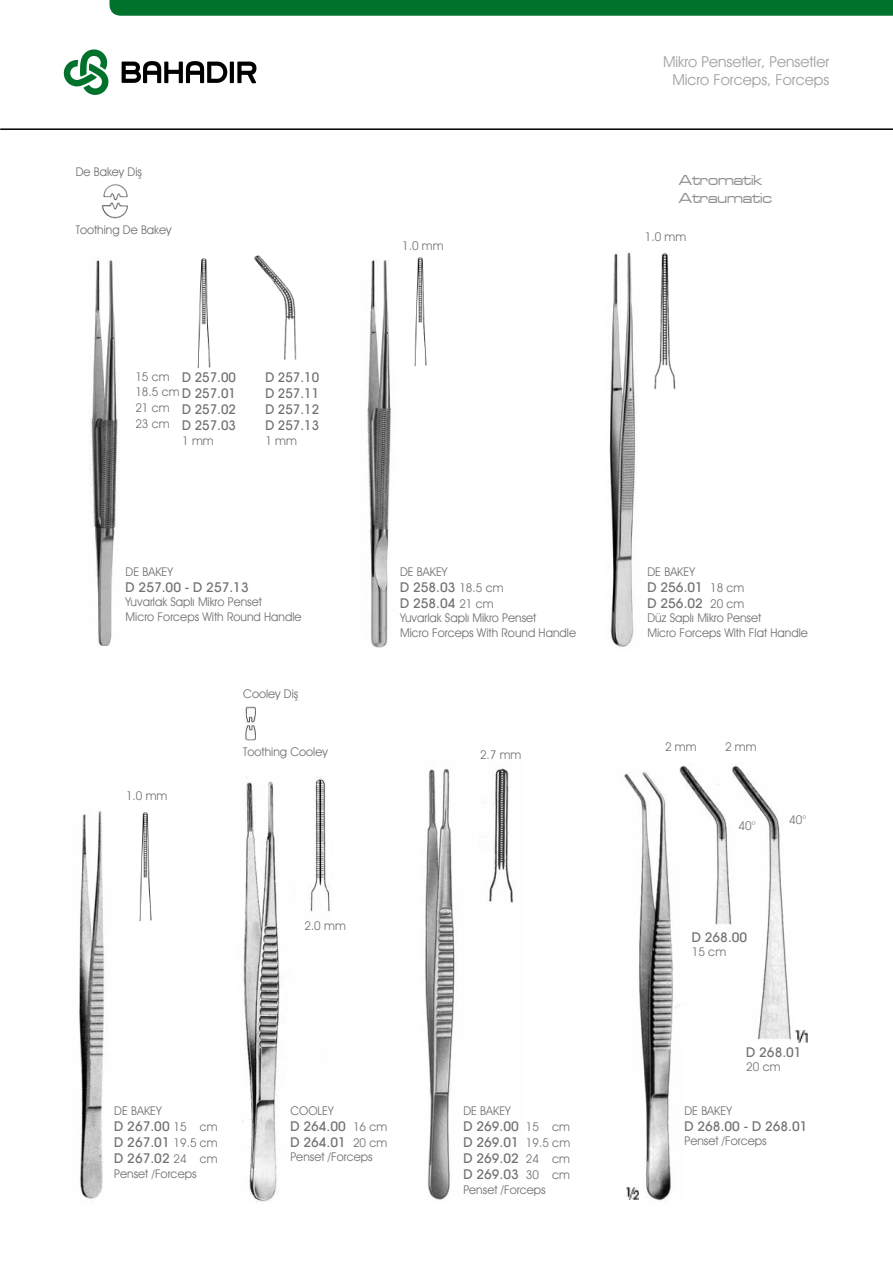
<style>
.page{position:relative;width:893px;height:1263px;background:#fff}
.page>*{position:absolute;margin:0;border:0;box-sizing:border-box;transform-origin:0 0}
.t1{font:15px/18px "Avant Garde IT Cby BT";color:#9ea0a2;text-align:right}
.t2{font:15px/18px "Microgramma D Medi Exte";color:#8f9193}
.t3{font:500 13.5px/16.2px "Avant Garde IT Cby BT";color:#707172;text-align:justify}
.t4{font:12px/15.8px "Avant Garde IT Cby BT";color:#707172}
.s1{font-weight:400;font-size:12px}
</style>
<div class="page">
<div style="left:109px;top:0;width:784px;height:16px;background:#00722c"></div>
<svg style="left:64px;top:49px;width:44px;height:46px"></svg>
<svg style="left:122px;top:61px;width:134px;height:22px"></svg>
<hr style="left:0;top:128px;width:893px;height:2px;background:#000">
<img style="left:624px;top:772px;width:49px;height:429px">
<img style="left:674px;top:765px;width:117px;height:275px">
<svg style="left:626px;top:1187px;width:12px;height:12px"></svg>
<svg style="left:796px;top:1030px;width:11px;height:12px"></svg>
<img style="left:79px;top:811px;width:26px;height:388px">
<img style="left:242px;top:776px;width:88px;height:426px">
<img style="left:425px;top:768px;width:88px;height:434px">
<img style="left:89px;top:260px;width:29px;height:386px">
<img style="left:367px;top:260px;width:25px;height:388px">
<img style="left:197px;top:258px;width:14px;height:111px">
<img style="left:414px;top:257px;width:13px;height:110px">
<img style="left:139px;top:812px;width:13px;height:110px">
<img style="left:254px;top:255px;width:43px;height:105px">
<div style="left:286px;top:251px;width:18px;height:28px;background:#fff"></div>
<img style="left:609px;top:252px;width:28px;height:395px">
<img style="left:654px;top:253px;width:22px;height:137px">
<img style="left:102px;top:184px;width:26px;height:34px">
<img style="left:245px;top:706px;width:11px;height:35px">
<p class="t4" style="left:76px;top:164px;width:68px">De Bakey Diş</p>
<p class="t4" style="left:76px;top:222px;width:97px">Toothing De Bakey</p>
<p class="t4" style="left:135px;top:368px;width:46px">15 cm<br>18.5 cm<br>21 cm<br>23 cm</p>
<p class="t3" style="left:265px;top:369px;width:55px">D 257.10<br>D 257.11<br>D 257.12<br>D 257.13</p>
<p class="t4" style="left:265px;top:432px;width:33px">1 mm</p>
<p class="t3" style="left:182px;top:369px;width:55px">D 257.00<br>D 257.01<br>D 257.02<br>D 257.03</p>
<p class="t4" style="left:182px;top:432px;width:33px">1 mm</p>
<p class="t4" style="left:126px;top:563px;width:49px">DE BAKEY</p>
<p class="t3" style="left:126px;top:579px;width:125px">D 257.00 - D 257.13</p>
<p class="t4" style="left:126px;top:595px;width:177px;line-height:14.4px">Yuvarlak Saplı Mikro Penset<br>Micro Forceps With Round Handle</p>
<p class="t4" style="left:243px;top:686px;width:57px">Cooley Diş</p>
<p class="t4" style="left:126px;top:788px;width:43px">1.0 mm</p>
<p class="t4" style="left:243px;top:744px;width:86px">Toothing Cooley</p>
<p class="t4" style="left:304px;top:917px;width:43px">2.0 mm</p>
<p class="t4" style="left:402px;top:238px;width:43px">1.0 mm</p>
<p class="t4" style="left:400px;top:563px;width:49px">DE BAKEY</p>
<p class="t3" style="left:400px;top:579px;width:105px">D 258.03 <span class="s1">18.5 cm<br></span>D 258.04 <span class="s1">21 cm</span></p>
<p class="t4" style="left:400px;top:611px;width:177px;line-height:14.4px">Yuvarlak Saplı Mikro Penset<br>Micro Forceps With Round Handle</p>
<p class="t4" style="left:480px;top:747px;width:43px">2.7 mm</p>
<p class="t4" style="left:114px;top:1102px;width:49px">DE BAKEY</p>
<p class="t3" style="left:114px;top:1118px;width:105px">D 267.00 <span class="s1">15 cm </span>D 267.01 <span class="s1">19.5 cm </span>D 267.02 <span class="s1">24 cm</span></p>
<p class="t4" style="left:114px;top:1165px;width:84px">Penset /Forceps</p>
<p class="t4" style="left:290px;top:1102px;width:45px">COOLEY</p>
<p class="t3" style="left:290px;top:1118px;width:98px">D 264.00 <span class="s1">16 cm<br></span>D 264.01 <span class="s1">20 cm</span></p>
<p class="t4" style="left:290px;top:1149px;width:84px">Penset /Forceps</p>
<p class="t4" style="left:463px;top:1102px;width:49px">DE BAKEY</p>
<p class="t3" style="left:463px;top:1118px;width:108px">D 269.00 <span class="s1">15 cm </span>D 269.01 <span class="s1">19.5 cm </span>D 269.02 <span class="s1">24 cm </span>D 269.03 <span class="s1">30 cm</span></p>
<p class="t4" style="left:463px;top:1182px;width:84px">Penset /Forceps</p>
<p class="t1" style="left:663px;top:52px;width:168px">Mikro Pensetler, Pensetler<br>Micro Forceps, Forceps</p>
<p class="t2" style="left:679px;top:171px;width:95px">Atromatik<br>Atraumatic</p>
<p class="t4" style="left:645px;top:228px;width:43px">1.0 mm</p>
<p class="t4" style="left:647px;top:563px;width:49px">DE BAKEY</p>
<p class="t3" style="left:647px;top:579px;width:98px">D 256.01 <span class="s1">18 cm<br></span>D 256.02 <span class="s1">20 cm</span></p>
<p class="t4" style="left:647px;top:611px;width:162px;line-height:14.4px">Düz Saplı Mikro Penset<br>Micro Forceps With Flat Handle</p>
<p class="t4" style="left:665px;top:738px;width:33px">2 mm</p>
<p class="t4" style="left:725px;top:738px;width:33px">2 mm</p>
<p class="t4" style="left:739px;top:818px;width:18px">40°</p>
<p class="t4" style="left:789px;top:811px;width:18px">40°</p>
<p class="t3" style="left:692px;top:929px;width:57px">D 268.00</p>
<p class="t4" style="left:692px;top:944px;width:36px">15 cm</p>
<p class="t3" style="left:746px;top:1043px;width:57px">D 268.01</p>
<p class="t4" style="left:746px;top:1059px;width:36px">20 cm</p>
<p class="t4" style="left:684px;top:1102px;width:49px">DE BAKEY</p>
<p class="t3" style="left:684px;top:1118px;width:125px">D 268.00 - D 268.01</p>
<p class="t4" style="left:684px;top:1133px;width:84px">Penset /Forceps</p>
</div>
